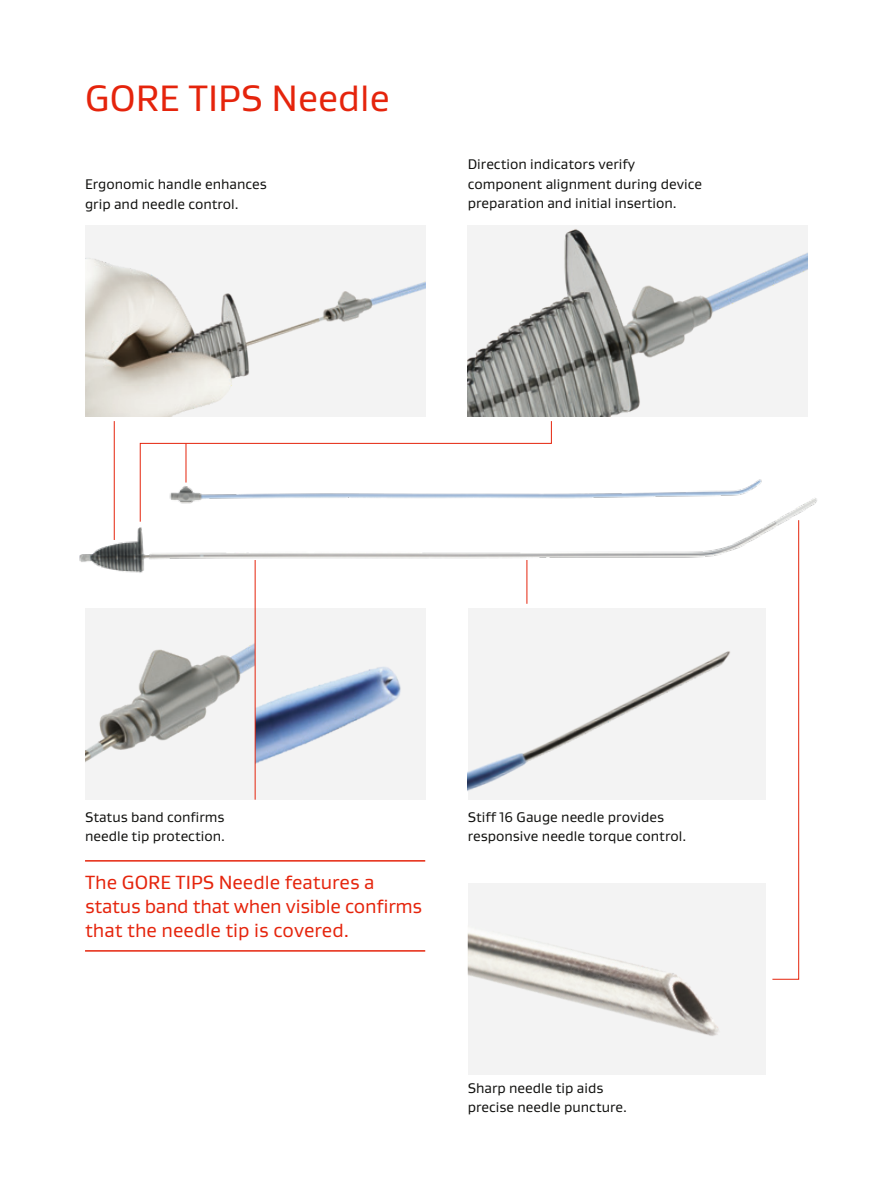
<style>
.page{position:relative;width:893px;height:1191px;background:#fff}
.page>*{position:absolute;margin:0;border:0;box-sizing:border-box;transform-origin:0 0}
.t1{font:37.5px "Gore Gustan";color:#e5240c}
.t2{font:19.5px/24px "Gore Gustan";color:#e5240c}
.t3{font:14.25px/19.5px "Gore Gustan";color:#11110f}
</style>
<div class="page">
<img style="left:79px;top:476px;width:738px;height:128px">
<div style="left:468px;top:608px;width:297px;height:191px;background:#f3f3f3"></div>
<img style="left:468px;top:883px;width:297px;height:192px">
<img style="left:85px;top:608px;width:170px;height:191px">
<svg style="left:256px;top:608px;width:169px;height:191px;fill:#f3f3f3"></svg>
<hr style="left:114px;top:421px;width:1px;height:119px;background:#e5240c">
<hr style="left:255px;top:560px;width:1px;height:239px;background:#e5240c">
<hr style="left:526px;top:560px;width:1px;height:44px;background:#e5240c">
<svg style="left:772px;top:519px;width:27px;height:461px"></svg>
<svg style="left:139px;top:421px;width:413px;height:101px"></svg>
<hr style="left:186px;top:443px;width:1px;height:39px;background:#e5240c">
<img style="left:468px;top:225px;width:340px;height:191px">
<img style="left:85px;top:225px;width:340px;height:191px">
<hr style="left:85px;top:860px;width:340px;height:1px;background:#e5240c">
<hr style="left:85px;top:950px;width:340px;height:1px;background:#e5240c">
<h1 class="t1" style="left:85px;top:73px;width:306px">GORE TIPS Needle</h1>
<p class="t3" style="left:85px;top:174px;width:183px">Ergonomic handle enhances grip and needle control.</p>
<p class="t3" style="left:468px;top:154px;width:236px">Direction indicators verify component alignment during device preparation and initial insertion.</p>
<p class="t3" style="left:85px;top:807px;width:141px">Status band confirms needle tip protection.</p>
<h2 class="t2" style="left:85px;top:869px;width:339px">The GORE TIPS Needle features a status band that when visible confirms that the needle tip is covered.</h2>
<p class="t3" style="left:468px;top:807px;width:220px">Stiff 16 Gauge needle provides responsive needle torque control.</p>
<p class="t3" style="left:468px;top:1077px;width:161px">Sharp needle tip aids precise needle puncture.</p>
</div>
